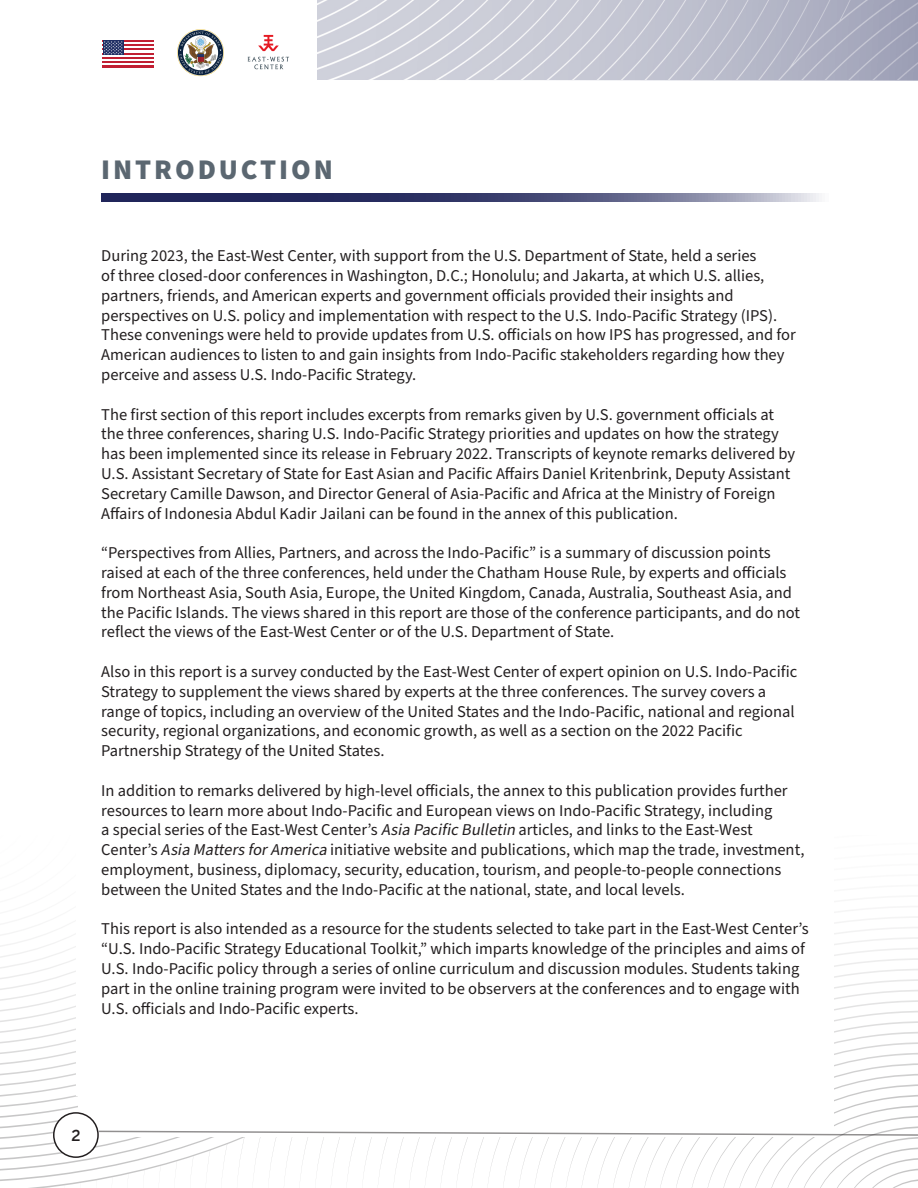
<style>
.page{position:relative;width:918px;height:1188px;background:#fff}
.page>*{position:absolute;margin:0;border:0;box-sizing:border-box;transform-origin:0 0}
.TOC_Header{font:28.5px "Source Sans Variable";letter-spacing:.1em;color:#5b6771}
.t1{font:16.5px/19.8px "Source Sans Pro";color:#231f20}
.t2{font:500 15px "Benton Sans";color:#231f20}
.s1{font-style:italic}
</style>
<div class="page">
<svg style="left:318px;top:0;width:600px;height:81px;background:#c2c4d1"></svg>
<svg style="left:103px;top:40px;width:51px;height:28px"></svg>
<hr style="left:103px;top:41px;width:51px;height:2px;background:#c11f32">
<hr style="left:103px;top:43px;width:51px;height:2px;background:#fff">
<hr style="left:103px;top:45px;width:51px;height:2px;background:#c11f32">
<hr style="left:103px;top:47px;width:51px;height:2px;background:#fff">
<hr style="left:103px;top:49px;width:51px;height:2px;background:#c11f32">
<hr style="left:103px;top:51px;width:51px;height:2px;background:#fff">
<hr style="left:103px;top:53px;width:51px;height:2px;background:#c11f32">
<hr style="left:103px;top:55px;width:51px;height:2px;background:#fff">
<hr style="left:103px;top:57px;width:51px;height:2px;background:#c11f32">
<hr style="left:103px;top:59px;width:51px;height:2px;background:#fff">
<hr style="left:103px;top:61px;width:51px;height:2px;background:#c11f32">
<hr style="left:103px;top:63px;width:51px;height:2px;background:#fff">
<hr style="left:103px;top:65px;width:51px;height:2px;background:#c11f32">
<svg style="left:103px;top:41px;width:20px;height:14px"></svg>
<svg style="left:104px;top:41px;width:19px;height:13px"></svg>
<svg style="left:177px;top:29px;width:47px;height:47px"></svg>
<svg style="left:248px;top:57px;width:41px;height:12px"></svg>
<svg style="left:258px;top:35px;width:21px;height:16px"></svg>
<svg style="left:0;top:917px;width:918px;height:271px"></svg>
<svg style="left:101px;top:193px;width:718px;height:8px;background:#4d517b"></svg>
<p class="TOC_Header" style="left:101px;top:152px;width:233px">INTRODUCTION</p>
<p class="t1" style="left:101px;top:246px;width:696px">During 2023, the East-West Center, with support from the U.S. Department of State, held a series<br>of three closed-door conferences in Washington, D.C.; Honolulu; and Jakarta, at which U.S. allies, partners, friends, and American experts and government officials provided their insights and perspectives on U.S. policy and implementation with respect to the U.S. Indo-Pacific Strategy (IPS).<br>These convenings were held to provide updates from U.S. officials on how IPS has progressed, and for American audiences to listen to and gain insights from Indo-Pacific stakeholders regarding how they perceive and assess U.S. Indo-Pacific Strategy.</p>
<p class="t1" style="left:101px;top:405px;width:696px">The first section of this report includes excerpts from remarks given by U.S. government officials at the three conferences, sharing U.S. Indo-Pacific Strategy priorities and updates on how the strategy has been implemented since its release in February 2022. Transcripts of keynote remarks delivered by U.S. Assistant Secretary of State for East Asian and Pacific Affairs Daniel Kritenbrink, Deputy Assistant Secretary Camille Dawson, and Director General of Asia-Pacific and Africa at the Ministry of Foreign Affairs of Indonesia Abdul Kadir Jailani can be found in the annex of this publication.</p>
<p class="t1" style="left:101px;top:543px;width:700px">“Perspectives from Allies, Partners, and across the Indo-Pacific” is a summary of discussion points raised at each of the three conferences, held under the Chatham House Rule, by experts and officials from Northeast Asia, South Asia, Europe, the United Kingdom, Canada, Australia, Southeast Asia, and the Pacific Islands. The views shared in this report are those of the conference participants, and do not reflect the views of the East-West Center or of the U.S. Department of State.</p>
<p class="t1" style="left:101px;top:662px;width:698px">Also in this report is a survey conducted by the East-West Center of expert opinion on U.S. Indo-Pacific Strategy to supplement the views shared by experts at the three conferences. The survey covers a range of topics, including an overview of the United States and the Indo-Pacific, national and regional security, regional organizations, and economic growth, as well as a section on the 2022 Pacific Partnership Strategy of the United States.</p>
<p class="t1" style="left:101px;top:781px;width:705px">In addition to remarks delivered by high-level officials, the annex to this publication provides further resources to learn more about Indo-Pacific and European views on Indo-Pacific Strategy, including<br>a special series of the East-West Center’s <span class="s1">Asia PacificBulletin</span> articles, and links to the East-West Center’s <span class="s1">Asia MattersforAmerica</span> initiative website and publications, which map the trade, investment, employment, business, diplomacy, security, education, tourism, and people-to-people connections between the United States and the Indo-Pacific at the national, state, and local levels.</p>
<p class="t1" style="left:101px;top:920px;width:709px">This report is also intended as a resource for the students selected to take part in the East-West Center’s “U.S. Indo-Pacific Strategy Educational Toolkit,” which imparts knowledge of the principles and aims of U.S. Indo-Pacific policy through a series of online curriculum and discussion modules. Students taking part in the online training program were invited to be observers at the conferences and to engage with U.S. officials and Indo-Pacific experts.</p>
<p class="t2" style="left:71px;top:1126px;width:11px">2</p>
</div>
